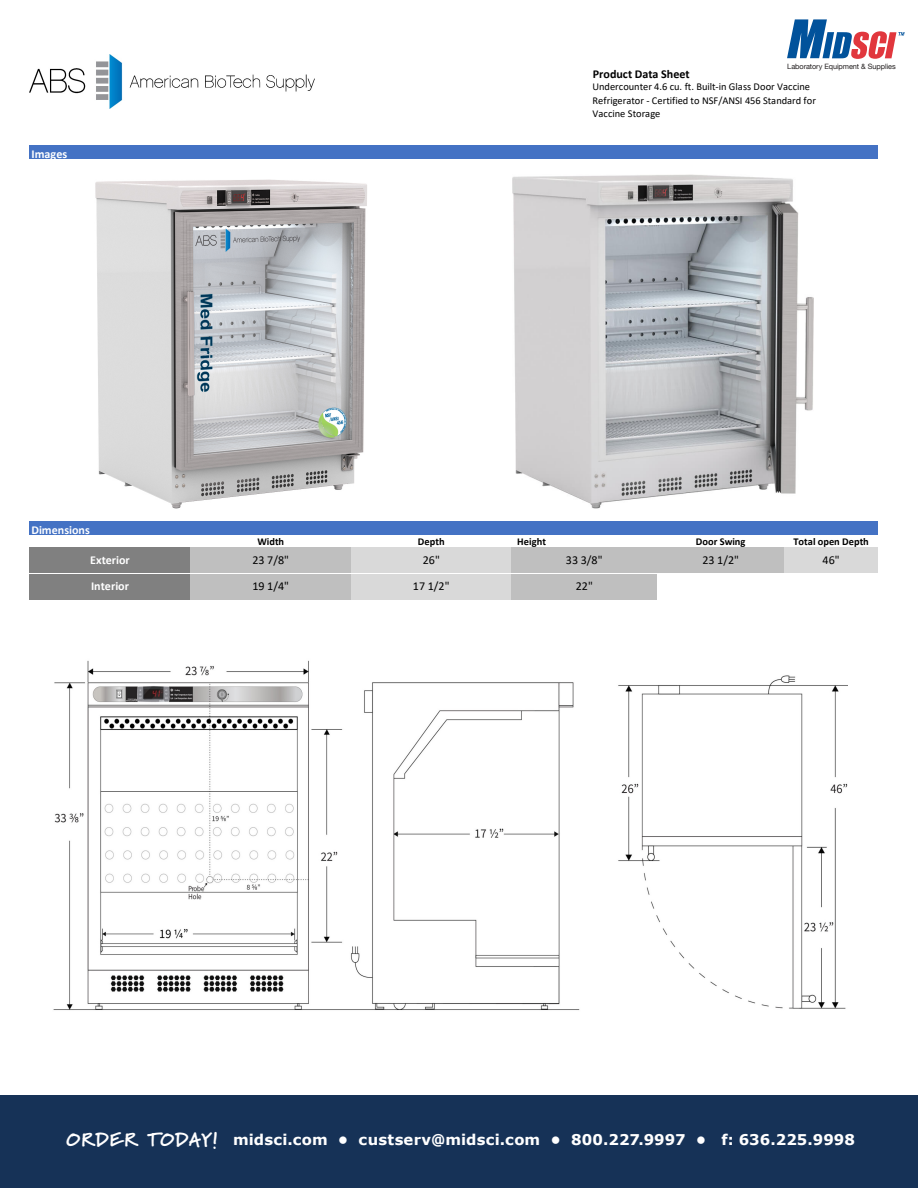
<style>
.page{position:relative;width:918px;height:1188px;background:#fff}
.page>*{position:absolute;margin:0;border:0;box-sizing:border-box;transform-origin:0 0}
.t1{font:700 14.77px "Verdana";letter-spacing:.01em;color:#fff}
.t2{font:12.08px "Calibri";color:#000}
.t3{font:700 12.08px "Calibri";color:#fff}
.t4{font:700 12.08px "Calibri";color:#000}
.t5{font:10.43px/13.5px "Calibri";color:#000}
.t6{font:700 10.43px "Calibri";letter-spacing:-.005em;color:#000}
.t7{font:7.35px "Helvetica Neue";letter-spacing:-.01em;color:#231f20}
.s1{font-family:"Marydale";font-weight:900;font-size:19.27px}
</style>
<div class="page">
<div style="left:30px;top:146px;width:848px;height:13px;background:#4472c4"></div>
<div style="left:30px;top:522px;width:848px;height:13px;background:#4472c4"></div>
<div style="left:30px;top:548px;width:161px;height:26px;background:#808080"></div>
<div style="left:190px;top:548px;width:161px;height:26px;background:#bfbfbf"></div>
<div style="left:351px;top:548px;width:161px;height:26px;background:#d9d9d9"></div>
<div style="left:512px;top:548px;width:273px;height:26px;background:#bfbfbf"></div>
<div style="left:784px;top:548px;width:94px;height:26px;background:#d9d9d9"></div>
<div style="left:30px;top:574px;width:161px;height:26px;background:#808080"></div>
<div style="left:190px;top:574px;width:161px;height:26px;background:#bfbfbf"></div>
<div style="left:351px;top:574px;width:161px;height:26px;background:#d9d9d9"></div>
<div style="left:512px;top:574px;width:145px;height:26px;background:#bfbfbf"></div>
<hr style="left:30px;top:573px;width:848px;height:1px;background:#fff">
<img style="left:29px;top:55px;width:286px;height:54px">
<img style="left:95px;top:179px;width:272px;height:330px">
<img style="left:512px;top:175px;width:302px;height:334px">
<img style="left:53px;top:660px;width:795px;height:350px">
<div style="left:0;top:1095px;width:918px;height:93px;background:#163257"></div>
<svg style="left:787px;top:19px;width:118px;height:40px"></svg>
<p class="t4" style="left:593px;top:66px;width:99px">Product Data Sheet</p>
<p class="t7" style="left:787px;top:61px;width:110px">Laboratory Equipment &amp; Supplies</p>
<p class="t3" style="left:32px;top:145px;width:37px">Images</p>
<p class="t3" style="left:32px;top:521px;width:60px">Dimensions</p>
<p class="t5" style="left:593px;top:80px;width:225px">Undercounter 4.6 cu. ft. Built-in Glass Door Vaccine<br>Refrigerator - Certified to NSF/ANSI 456 Standard for<br>Vaccine Storage</p>
<p class="t6" style="left:257px;top:534px;width:28px">Width</p>
<p class="t6" style="left:418px;top:534px;width:28px">Depth</p>
<p class="t2" style="left:423px;top:552px;width:19px">26"</p>
<p class="t2" style="left:566px;top:552px;width:38px">33 3/8"</p>
<p class="t6" style="left:517px;top:534px;width:30px">Height</p>
<p class="t6" style="left:696px;top:534px;width:51px">Door Swing</p>
<p class="t2" style="left:252px;top:552px;width:38px">23 7/8"</p>
<p class="t3" style="left:90px;top:552px;width:41px">Exterior</p>
<p class="t2" style="left:702px;top:552px;width:38px">23 1/2"</p>
<p class="t3" style="left:91px;top:578px;width:39px">Interior</p>
<p class="t2" style="left:252px;top:578px;width:38px">19 1/4"</p>
<p class="t2" style="left:413px;top:578px;width:38px">17 1/2"</p>
<p class="t2" style="left:576px;top:578px;width:19px">22"</p>
<p class="t6" style="left:793px;top:534px;width:77px">Total open Depth</p>
<p class="t2" style="left:823px;top:552px;width:19px">46"</p>
<h1 class="t1" style="left:66px;top:1130px;width:790px"><span class="s1">ORDER TODAY!</span> midsci.com • custserv@midsci.com • 800.227.9997 • f: 636.225.9998</h1>
</div>
